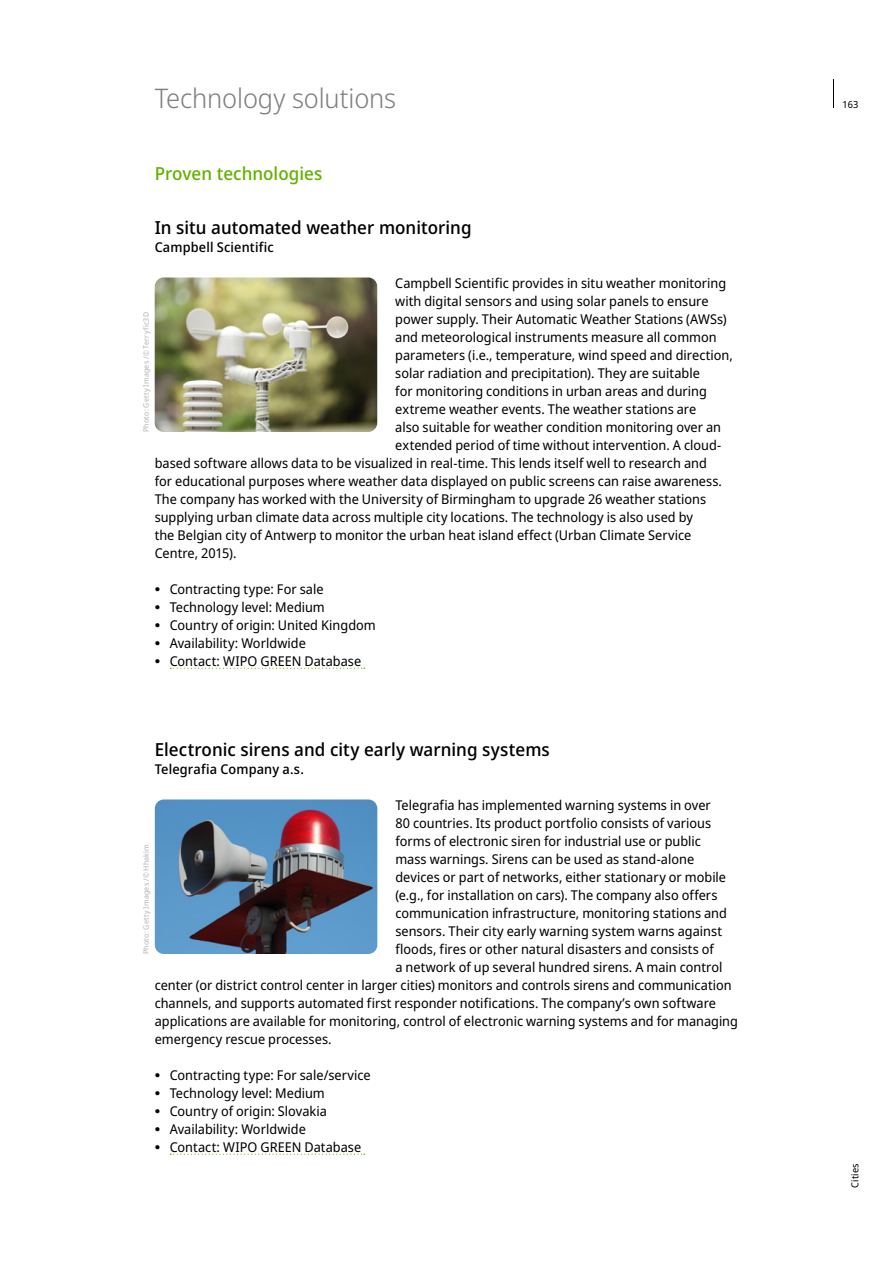
<style>
.page{position:relative;width:893px;height:1263px;background:#fff}
.page>*{position:absolute;margin:0;border:0;box-sizing:border-box;transform-origin:0 0}
.H1__18{font:300 27px "Noto Sans Display";letter-spacing:-.005em;color:#808080}
.H5_title{font:500 18px "Noto Sans Display";color:#000}
.H5_tech_type{font:500 18px "Noto Sans Display";color:#66b200}
.Body{font:13.5px "Noto Sans Display";color:#000}
.H5_company{font:500 13.5px "Noto Sans Display";letter-spacing:.01em;color:#000}
.t1{font:9.75px "Noto Sans Display";letter-spacing:.025em;color:#000}
.Photo{font:7.5px "Noto Sans Display";letter-spacing:.025em;color:#b3b3b3}
.s1{font-family:"Noto Sans Math"}
</style>
<div class="page">
<svg style="left:170px;top:668px;width:195px;height:1px"></svg>
<svg style="left:170px;top:1154px;width:195px;height:1px"></svg>
<img style="left:155px;top:278px;width:222px;height:154px">
<img style="left:155px;top:800px;width:222px;height:154px">
<p class="H1__18" style="left:155px;top:79px;width:243px">Technology solutions</p>
<p class="H5_tech_type" style="left:155px;top:161px;width:169px">Proven technologies</p>
<p class="H5_title" style="left:155px;top:215px;width:318px">In situ automated weather monitoring</p>
<p class="H5_company" style="left:155px;top:238px;width:121px">Campbell Scientific</p>
<p class="Body" style="left:395px;top:274px;width:332px">Campbell Scientific provides in situ weather monitoring</p>
<p class="Body" style="left:395px;top:292px;width:315px">with digital sensors and using solar panels to ensure</p>
<p class="Body" style="left:395px;top:310px;width:333px">power supply. Their Automatic Weather Stations (AWSs)</p>
<p class="Body" style="left:395px;top:328px;width:323px">and meteorological instruments measure all common</p>
<p class="Body" style="left:395px;top:346px;width:339px">parameters (i.e., temperature, wind speed and direction,</p>
<p class="Body" style="left:395px;top:364px;width:306px">solar radiation and precipitation). They are suitable</p>
<p class="Body" style="left:395px;top:382px;width:313px">for monitoring conditions in urban areas and during</p>
<p class="Body" style="left:395px;top:400px;width:302px">extreme weather events. The weather stations are</p>
<p class="Body" style="left:395px;top:418px;width:327px">also suitable for weather condition monitoring over an</p>
<p class="Body" style="left:395px;top:436px;width:327px">extended period of time without intervention. A cloud-</p>
<p class="Body" style="left:155px;top:454px;width:553px">based software allows data to be visualized in real-time. This lends itself well to research and</p>
<p class="Body" style="left:155px;top:472px;width:568px">for educational purposes where weather data displayed on public screens can raise awareness.</p>
<p class="Body" style="left:155px;top:490px;width:553px">The company has worked with the University of Birmingham to upgrade 26 weather stations</p>
<p class="Body" style="left:155px;top:508px;width:540px">supplying urban climate data across multiple city locations. The technology is also used by</p>
<p class="Body" style="left:155px;top:526px;width:538px">the Belgian city of Antwerp to monitor the urban heat island effect (Urban Climate Service</p>
<p class="Body" style="left:155px;top:544px;width:83px">Centre, 2015).</p>
<p class="Body" style="left:155px;top:580px;width:170px"><span class="s1">⦁</span> Contracting type: For sale</p>
<p class="Body" style="left:155px;top:598px;width:172px"><span class="s1">⦁</span> Technology level: Medium</p>
<p class="Body" style="left:155px;top:616px;width:222px"><span class="s1">⦁</span> Country of origin: United Kingdom</p>
<p class="Body" style="left:155px;top:634px;width:153px"><span class="s1">⦁</span> Availability: Worldwide</p>
<p class="Body" style="left:155px;top:652px;width:208px"><span class="s1">⦁</span> Contact: WIPO GREEN Database</p>
<p class="Photo" style="left:141px;top:432px;width:121px;rotate:-90deg">Photo: Getty Images /© Terryfic3D</p>
<p class="H5_title" style="left:155px;top:737px;width:396px">Electronic sirens and city early warning systems</p>
<p class="H5_company" style="left:155px;top:760px;width:151px">Telegrafia Company a.s.</p>
<p class="Body" style="left:395px;top:796px;width:317px">Telegrafia has implemented warning systems in over</p>
<p class="Body" style="left:395px;top:814px;width:317px">80 countries. Its product portfolio consists of various</p>
<p class="Body" style="left:395px;top:832px;width:307px">forms of electronic siren for industrial use or public</p>
<p class="Body" style="left:395px;top:850px;width:300px">mass warnings. Sirens can be used as stand-alone</p>
<p class="Body" style="left:395px;top:868px;width:332px">devices or part of networks, either stationary or mobile</p>
<p class="Body" style="left:395px;top:886px;width:324px">(e.g., for installation on cars). The company also offers</p>
<p class="Body" style="left:395px;top:904px;width:333px">communication infrastructure, monitoring stations and</p>
<p class="Body" style="left:395px;top:922px;width:328px">sensors. Their city early warning system warns against</p>
<p class="Body" style="left:395px;top:940px;width:320px">floods, fires or other natural disasters and consists of</p>
<p class="Body" style="left:395px;top:958px;width:328px">a network of up several hundred sirens. A main control</p>
<p class="Body" style="left:155px;top:976px;width:578px">center (or district control center in larger cities) monitors and controls sirens and communication</p>
<p class="Body" style="left:155px;top:994px;width:563px">channels, and supports automated first responder notifications. The company’s own software</p>
<p class="Body" style="left:155px;top:1012px;width:584px">applications are available for monitoring, control of electronic warning systems and for managing</p>
<p class="Body" style="left:155px;top:1030px;width:178px">emergency rescue processes.</p>
<p class="Body" style="left:155px;top:1066px;width:218px"><span class="s1">⦁</span> Contracting type: For sale/service</p>
<p class="Body" style="left:155px;top:1084px;width:172px"><span class="s1">⦁</span> Technology level: Medium</p>
<p class="Body" style="left:155px;top:1102px;width:174px"><span class="s1">⦁</span> Country of origin: Slovakia</p>
<p class="Body" style="left:155px;top:1120px;width:153px"><span class="s1">⦁</span> Availability: Worldwide</p>
<p class="Body" style="left:155px;top:1138px;width:208px"><span class="s1">⦁</span> Contact: WIPO GREEN Database</p>
<p class="Photo" style="left:141px;top:954px;width:112px;rotate:-90deg">Photo: Getty Images /© Hhakim</p>
<p class="t1" style="left:842px;top:97px;width:17px">163</p>
<p class="t1" style="left:848px;top:1188px;width:26px;rotate:-90deg">Cities</p>
</div>
